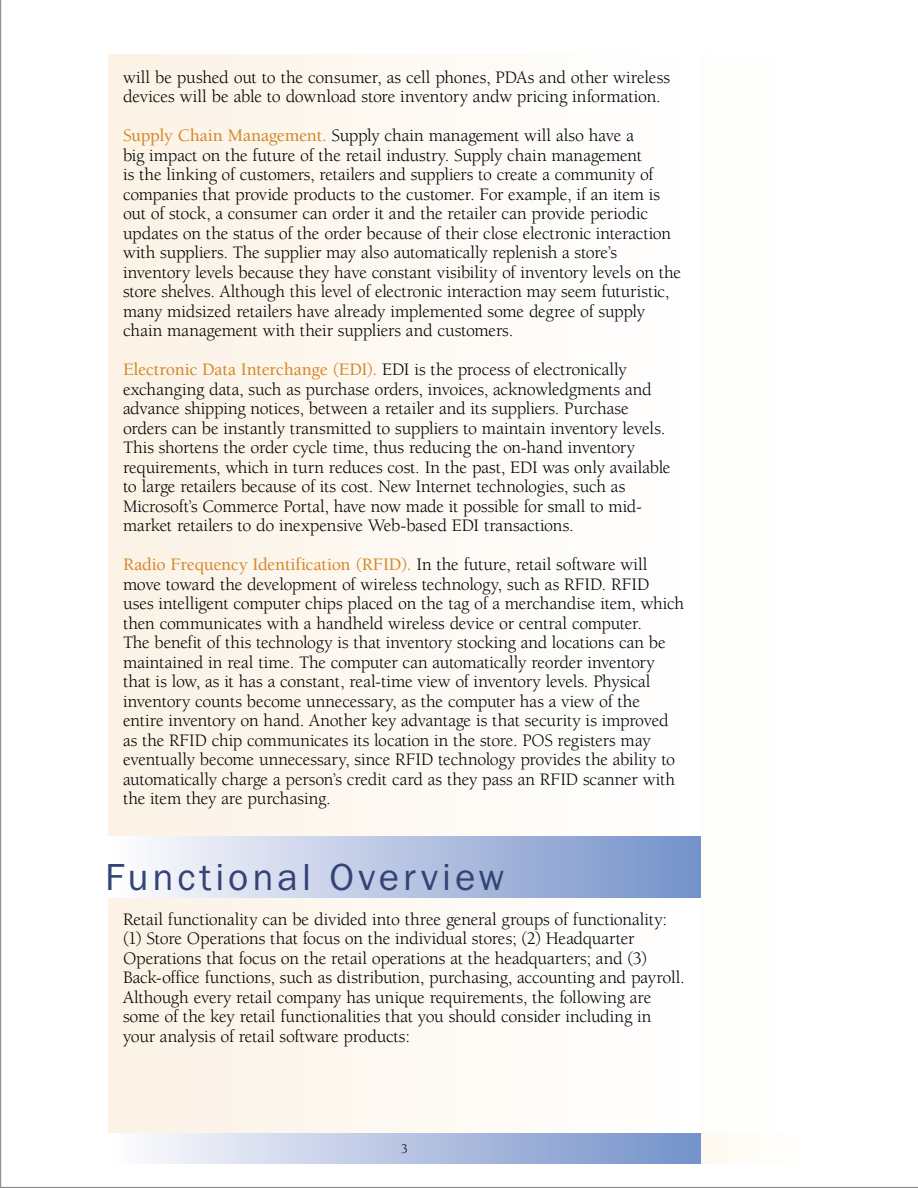
<style>
.page{position:relative;width:918px;height:1188px;background:#fff}
.page>*{position:absolute;margin:0;border:0;box-sizing:border-box;transform-origin:0 0}
.Chapter_Header{font:39px "Franklin Got T";letter-spacing:.1em;color:#334475}
.t1{font:18px/19.5px "Berkeley";letter-spacing:-.01em;color:#000}
.t2{font:13.5px "Berkeley";color:#000}
.s1{font-weight:500;color:#d48625}
</style>
<div class="page">
<div style="left:216px;top:1133px;width:594px;height:30px;background:#fefcf7"></div>
<div style="left:108px;top:54px;width:592px;height:1080px;background:#fdf8f2"></div>
<div style="left:108px;top:1133px;width:592px;height:30px;background:linear-gradient(to right,#fffcfe,#7390c9)"></div>
<div style="left:109px;top:836px;width:592px;height:61px;background:linear-gradient(to right,#fffcfe,#7390c9)"></div>
<p class="t1" style="left:123px;top:68px;width:549px">will be pushed out to the consumer, as cell phones, PDAs and other wireless devices will be able to download store inventory andw pricing information.</p>
<p class="t1" style="left:123px;top:126px;width:560px"><span class="s1">Supply Chain Management.</span> Supply chain management will also have a<br>big impact on the future of the retail industry. Supply chain management<br>is the linking of customers, retailers and suppliers to create a community of companies that provide products to the customer. For example, if an item is out of stock, a consumer can order it and the retailer can provide periodic updates on the status of the order because of their close electronic interaction with suppliers. The supplier may also automatically replenish a store’s inventory levels because they have constant visibility of inventory levels on the store shelves. Although this level of electronic interaction may seem futuristic, many midsized retailers have already implemented some degree of supply chain management with their suppliers and customers.</p>
<p class="t1" style="left:123px;top:360px;width:549px"><span class="s1">Electronic Data Interchange (EDI).</span> EDI is the process of electronically exchanging data, such as purchase orders, invoices, acknowledgments and advance shipping notices, between a retailer and its suppliers. Purchase orders can be instantly transmitted to suppliers to maintain inventory levels.<br>This shortens the order cycle time, thus reducing the on-hand inventory requirements, which in turn reduces cost. In the past, EDI was only available to large retailers because of its cost. New Internet technologies, such as Microsoft’s Commerce Portal, have now made it possible for small to mid&shy;market retailers to do inexpensive Web-based EDI transactions.</p>
<p class="t1" style="left:123px;top:555px;width:563px"><span class="s1">Radio Frequency Identification (RFID).</span> In the future, retail software will move toward the development of wireless technology, such as RFID. RFID uses intelligent computer chips placed on the tag of a merchandise item, which then communicates with a handheld wireless device or central computer.<br>The benefit of this technology is that inventory stocking and locations can be maintained in real time. The computer can automatically reorder inventory that is low, as it has a constant, real-time view of inventory levels. Physical inventory counts become unnecessary, as the computer has a view of the entire inventory on hand. Another key advantage is that security is improved as the RFID chip communicates its location in the store. POS registers may eventually become unnecessary, since RFID technology provides the ability to automatically charge a person’s credit card as they pass an RFID scanner with the item they are purchasing.</p>
<p class="Chapter_Header" style="left:105px;top:855px;width:401px">Functional Overview</p>
<p class="t1" style="left:123px;top:910px;width:563px">Retail functionality can be divided into three general groups of functionality: (1) Store Operations that focus on the individual stores; (2) Headquarter Operations that focus on the retail operations at the headquarters; and (3)<br>Back-office functions, such as distribution, purchasing, accounting and payroll.<br>Although every retail company has unique requirements, the following are some of the key retail functionalities that you should consider including in your analysis of retail software products:</p>
<p class="t2" style="left:401px;top:1142px;width:9px">3</p>
</div>
